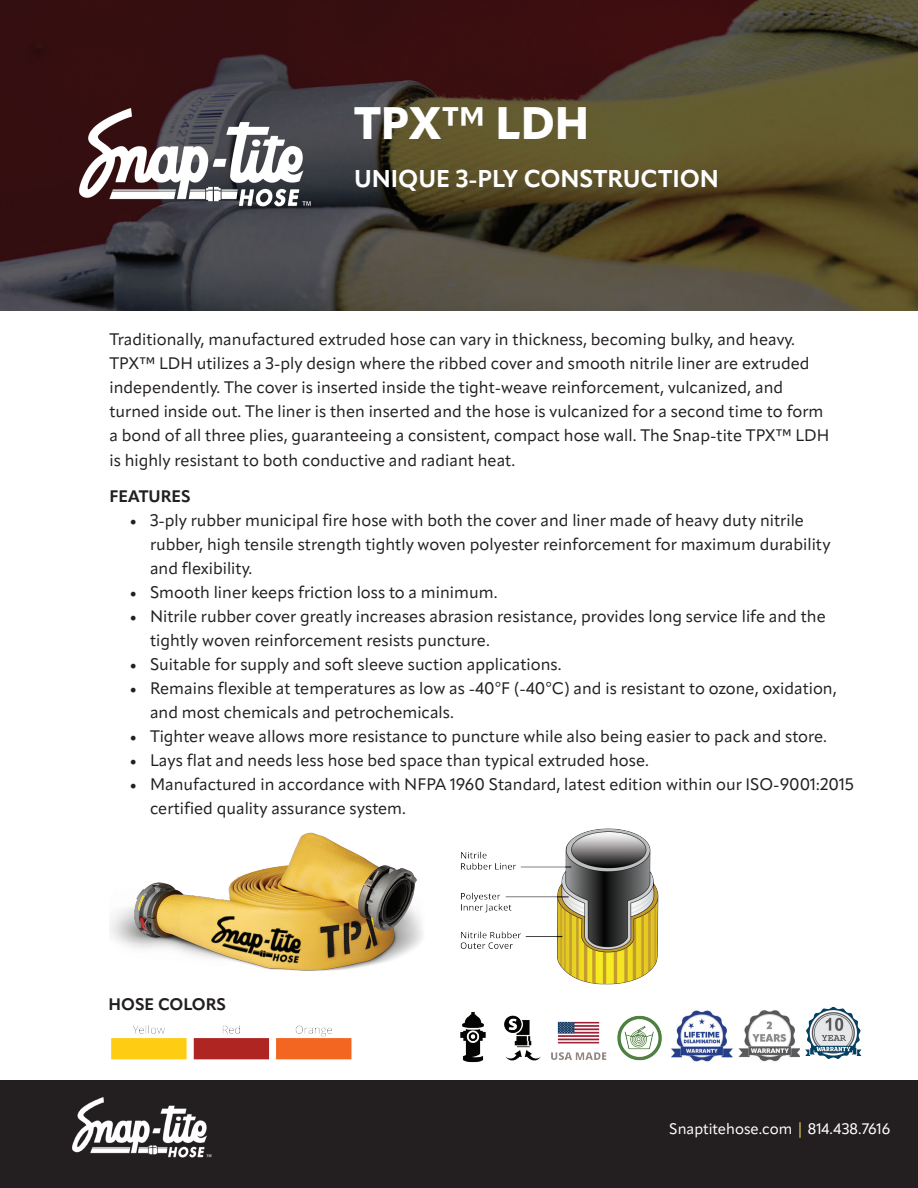
<style>
.page{position:relative;width:918px;height:1188px;background:#fff}
.page>*{position:absolute;margin:0;border:0;box-sizing:border-box;transform-origin:0 0}
.t1{font:800 45px "Apparat";color:#fff}
.t2{font:700 24px "Apparat";color:#fff}
.t3{font:16.5px/24.2px "Apparat";color:#231f20}
.t4{font:700 16.5px "Apparat";color:#231f20}
.t5{font:15px "Apparat";color:#fff}
.s1{font-family:"Minion Pro";font-size:18px}
.s2{color:#e0c55f}
</style>
<div class="page">
<div style="left:0;top:1080px;width:918px;height:108px;background:#231f20"></div>
<img style="left:72px;top:1098px;width:140px;height:60px">
<img style="left:0;top:0;width:918px;height:310px">
<img style="left:79px;top:108px;width:238px;height:104px">
<img style="left:109px;top:832px;width:314px;height:139px">
<img style="left:460px;top:828px;width:199px;height:157px">
<img style="left:111px;top:1025px;width:241px;height:35px">
<img style="left:553px;top:1021px;width:54px;height:39px">
<img style="left:617px;top:1015px;width:45px;height:46px">
<img style="left:671px;top:1010px;width:62px;height:52px">
<img style="left:738px;top:1010px;width:62px;height:52px">
<img style="left:805px;top:1006px;width:57px;height:53px">
<img style="left:460px;top:1012px;width:26px;height:51px">
<img style="left:504px;top:1015px;width:49px;height:46px">
<h1 class="t1" style="left:354px;top:95px;width:237px">TPX™ LDH</h1>
<h2 class="t2" style="left:354px;top:164px;width:367px">UNIQUE 3-PLY CONSTRUCTION</h2>
<p class="t3" style="left:110px;top:327px;width:721px">Traditionally, manufactured extruded hose can vary in thickness, becoming bulky, and heavy.<br>TPX™ LDH utilizes a 3-ply design where the ribbed cover and smooth nitrile liner are extruded independently. The cover is inserted inside the tight-weave reinforcement, vulcanized, and turned inside out. The liner is then inserted and the hose is vulcanized for a second time to form a bond of all three plies, guaranteeing a consistent, compact hose wall. The Snap-tite TPX™ LDH is highly resistant to both conductive and radiant heat.</p>
<p class="t4" style="left:110px;top:486px;width:83px">FEATURES</p>
<p class="t3" style="left:150px;top:508px;width:682px;text-indent:-20px"><span class="s1">•</span> 3-ply rubber municipal fire hose with both the cover and liner made of heavy duty nitrile rubber, high tensile strength tightly woven polyester reinforcement for maximum durability and flexibility.</p>
<p class="t3" style="left:130px;top:580px;width:369px"><span class="s1">•</span> Smooth liner keeps friction loss to a minimum.</p>
<p class="t3" style="left:150px;top:604px;width:677px;text-indent:-20px"><span class="s1">•</span> Nitrile rubber cover greatly increases abrasion resistance, provides long service life and the tightly woven reinforcement resists puncture.</p>
<p class="t3" style="left:130px;top:652px;width:433px"><span class="s1">•</span> Suitable for supply and soft sleeve suction applications.</p>
<p class="t3" style="left:150px;top:676px;width:688px;text-indent:-20px"><span class="s1">•</span> Remains flexible at temperatures as low as -40°F (-40°C) and is resistant to ozone, oxidation, and most chemicals and petrochemicals.</p>
<p class="t3" style="left:130px;top:724px;width:699px"><span class="s1">•</span> Tighter weave allows more resistance to puncture while also being easier to pack and store.</p>
<p class="t3" style="left:130px;top:748px;width:521px"><span class="s1">•</span> Lays flat and needs less hose bed space than typical extruded hose.</p>
<p class="t3" style="left:150px;top:772px;width:706px;text-indent:-20px"><span class="s1">•</span> Manufactured in accordance with NFPA 1960 Standard, latest edition within our ISO-9001:2015 certified quality assurance system.</p>
<p class="t4" style="left:109px;top:994px;width:119px">HOSE COLORS</p>
<p class="t5" style="left:669px;top:1120px;width:223px">Snaptitehose.com <span class="s2">|</span> 814.438.7616</p>
</div>
